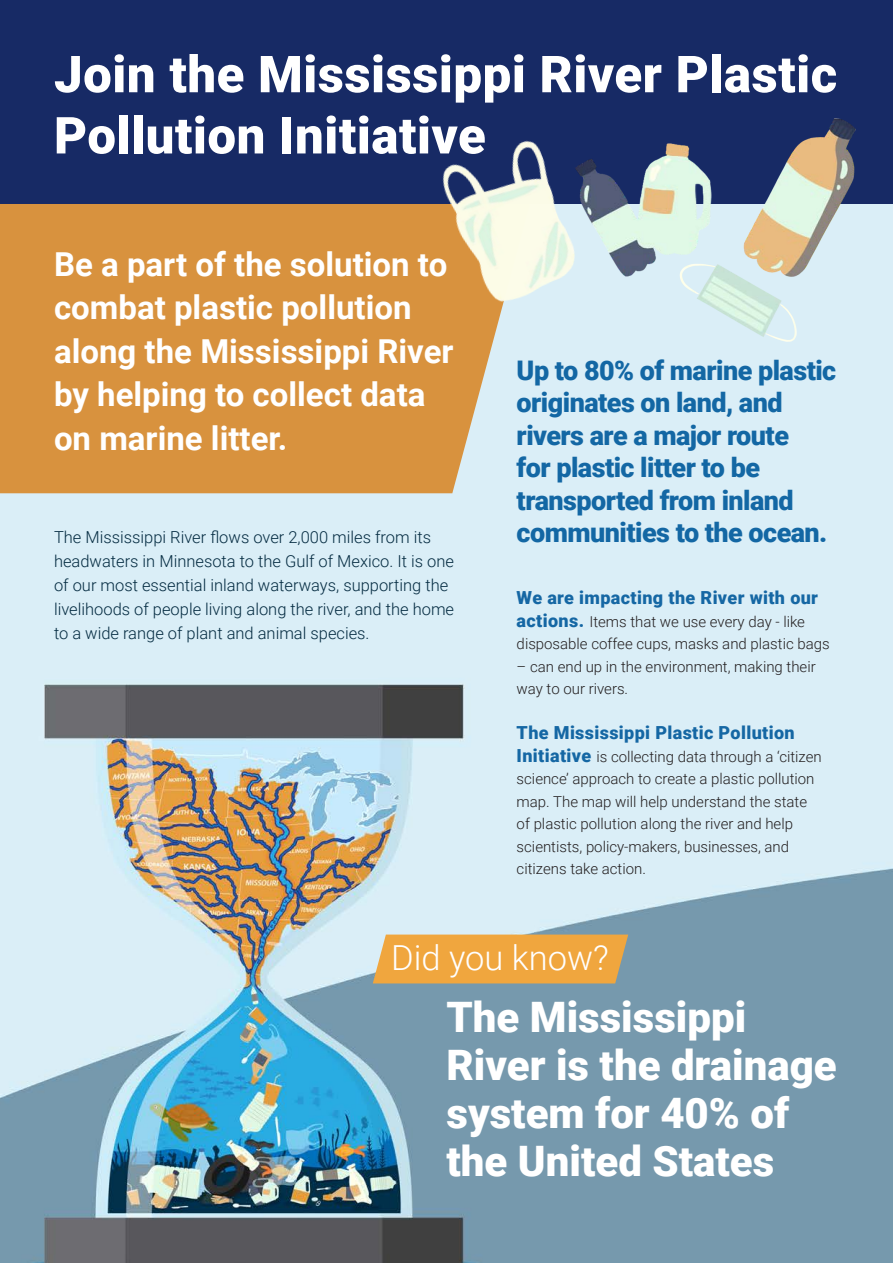
<style>
.page{position:relative;width:893px;height:1263px;background:#fff}
.page>*{position:absolute;margin:0;border:0;box-sizing:border-box;transform-origin:0 0}
.t1{font:900 51px/61.2px "Roboto";letter-spacing:.01em;color:#fff}
.t2{font:900 42px/48px "Roboto";color:#fff}
.t3{font:300 34.5px "Roboto";color:#fff}
.t4{font:700 33px/43.5px "Roboto";color:#fff}
.t5{font:900 27px/32.4px "Roboto";letter-spacing:-.02em;color:#1367a4}
.t6{font:900 18px "Roboto";letter-spacing:.02em;color:#1567a4}
.t7{font:300 16.5px/24px "Roboto";color:#042b41}
.t8{font:300 15px/22.5px "Roboto";color:#231f20}
.s1{font-weight:900;font-size:18px;color:#1567a4}
</style>
<div class="page">
<img style="left:0;top:204px;width:893px;height:1059px">
<div style="left:0;top:0;width:893px;height:204px;background:#172a65"></div>
<svg style="left:373px;top:934px;width:255px;height:49px;background:#eba847"></svg>
<div style="left:0;top:204px;width:530px;height:289px;background:#d8923e"></div>
<img style="left:724px;top:118px;width:157px;height:161px">
<img style="left:617px;top:143px;width:107px;height:146px">
<img style="left:678px;top:238px;width:122px;height:122px">
<img style="left:407px;top:140px;width:210px;height:186px">
<p class="t1" style="left:54px;top:42px;width:785px">Join the Mississippi River Plastic<br>Pollution Initiative</p>
<p class="t4" style="left:54px;top:241px;width:401px">Be a part of the solution to combat plastic pollution along the Mississippi River by helping to collect data on marine litter.</p>
<p class="t7" style="left:54px;top:525px;width:402px">The Mississippi River flows over 2,000 miles from its headwaters in Minnesota to the Gulf of Mexico. It is one of our most essential inland waterways, supporting the livelihoods of people living along the river, and the home to a wide range of plant and animal species.</p>
<p class="t5" style="left:517px;top:353px;width:321px">Up to 80% of marine plastic originates on land, and rivers are a major route<br>for plastic litter to be transported from inland communities to the ocean.</p>
<p class="t6" style="left:517px;top:585px;width:303px">We are impacting the River with our</p>
<p class="t8" style="left:517px;top:609px;width:314px"><span class="s1">actions.</span> Items that we use every day - like disposable coffee cups, masks and plastic bags</p>
<p class="t8" style="left:517px;top:654px;width:301px">– can end up in the environment, making their way to our rivers.</p>
<p class="t6" style="left:517px;top:720px;width:279px">The Mississippi Plastic Pollution</p>
<p class="t8" style="left:517px;top:744px;width:307px"><span class="s1">Initiative</span> is collecting data through a ‘citizen science’ approach to create a plastic pollution map. The map will help understand the state of plastic pollution along the river and help scientists, policy-makers, businesses, and citizens take action.</p>
<p class="t3" style="left:391px;top:933px;width:219px">Did you know?</p>
<p class="t2" style="left:446px;top:991px;width:392px">The Mississippi<br>River is the drainage system for 40% of the United States</p>
</div>
